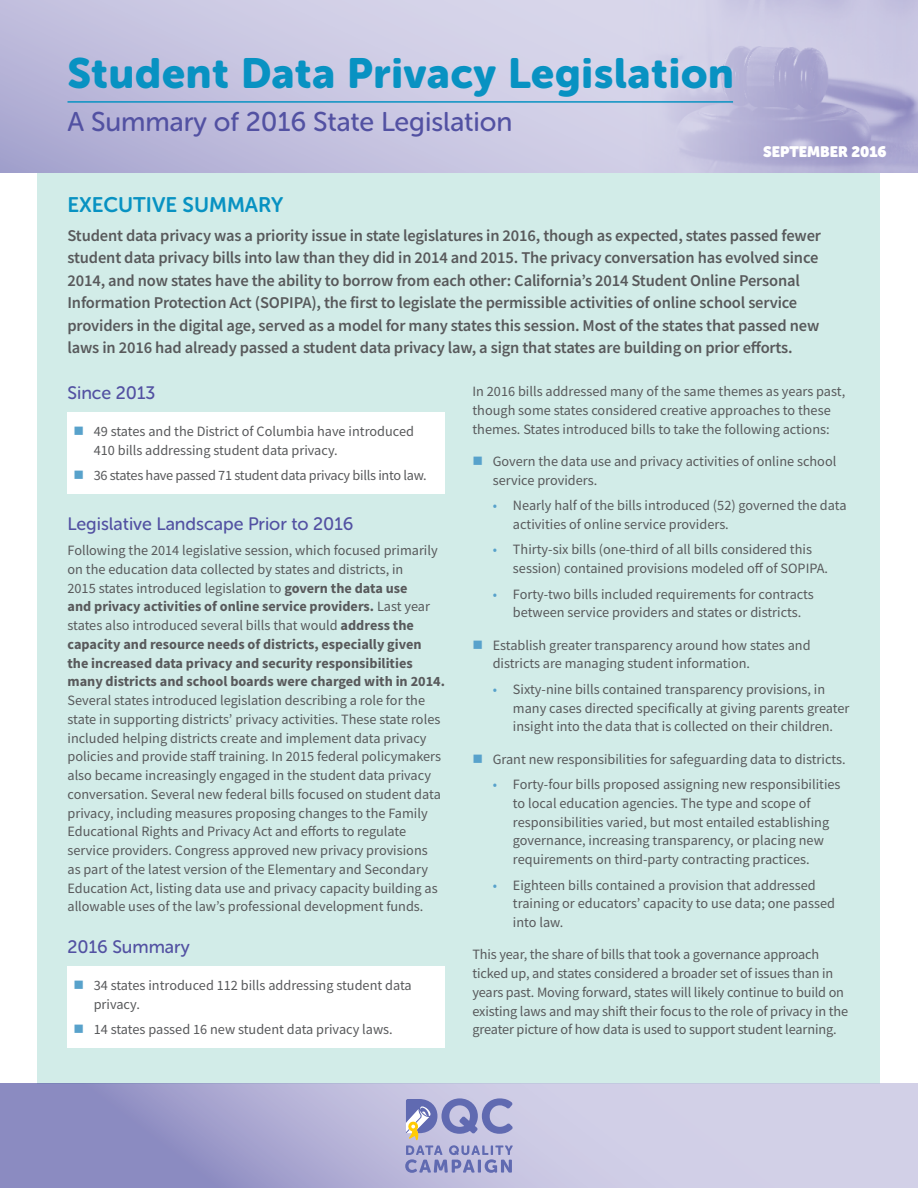
<style>
.page{position:relative;width:918px;height:1188px;background:#fff}
.page>*{position:absolute;margin:0;border:0;box-sizing:border-box;transform-origin:0 0}
.t1{font:42px "Museo Sans Rounded 900";letter-spacing:.02em;color:#0892c2}
.t2{font:27px "Museo Sans Rounded 500";color:#5251a2}
.t3{font:21px "Museo Sans Rounded 700";color:#0892c2}
.t4{font:18px "Museo Sans Rounded 500";color:#5251a2}
.t5{font:600 16.5px/22.5px "Source Sans Pro";letter-spacing:-.01em;color:#58595b}
.t6{font:15px "Museo Sans Rounded";color:#fff}
.t7{font:14.25px/18.8px "Source Sans Pro";color:#58595b}
.t8{font:700 14.25px/18.8px "Source Sans Pro";color:#58595b}
.t9{font:14.25px "Source Sans Pro";letter-spacing:-.02em;color:#58595b}
.s1{font-weight:400}
.s2{color:#58a2cb}
</style>
<div class="page">
<div style="left:38px;top:173px;width:842px;height:910px;background:#d2ece8"></div>
<svg style="left:0;top:0;width:637px;height:173px;background:#c7c4e0"></svg>
<img style="left:637px;top:0;width:281px;height:173px">
<svg style="left:0;top:1083px;width:918px;height:105px;background:#b8b6d9"></svg>
<svg style="left:405px;top:1098px;width:108px;height:75px;background:#a3a4cc"></svg>
<hr style="left:68px;top:101px;width:665px;height:2px;background:#0892c2">
<div style="left:68px;top:412px;width:378px;height:82px;background:#fff"></div>
<div style="left:68px;top:966px;width:378px;height:82px;background:#fff"></div>
<h1 class="t1" style="left:68px;top:49px;width:668px">Student Data Privacy Legislation</h1>
<h2 class="t2" style="left:68px;top:107px;width:446px">A Summary of 2016 State Legislation</h2>
<p class="t6" style="left:763px;top:144px;width:125px">SEPTEMBER 2016</p>
<h3 class="t3" style="left:68px;top:193px;width:217px">EXECUTIVE SUMMARY</h3>
<p class="t5" style="left:68px;top:224px;width:755px">Student data privacy was a priority issue in state legislatures in 2016, though as expected, states passed fewer student data privacy bills into law than they did in 2014 and 2015. The privacy conversation has evolved since 2014, and now states have the ability to borrow from each other: California’s 2014 Student Online Personal Information Protection Act (SOPIPA), the first to legislate the permissible activities of online school service providers in the digital age, served as a model for many states this session. Most of the states that passed new laws in 2016 had already passed a student data privacy law, a sign that states are building on prior efforts.</p>
<p class="t4" style="left:68px;top:383px;width:89px">Since 2013</p>
<p class="t7" style="left:94px;top:422px;width:322px">49 states and the District of Columbia have introduced<br>410 bills addressing student data privacy.</p>
<p class="t9" style="left:94px;top:466px;width:334px">36 states have passed 71 student data privacy bills into law.</p>
<p class="t4" style="left:68px;top:514px;width:287px">Legislative Landscape Prior to 2016</p>
<p class="t8" style="left:68px;top:541px;width:379px"><span class="s1">Following the 2014 legislative session, which focused primarily on the education data collected by states and districts, in<br>2015 states introduced legislation to</span> govern the data use<br>and privacy activities of online service providers. <span class="s1">Last year states also introduced several bills that would</span> address the capacity and resource needs of districts, especially given the increased data privacy and security responsibilities many districts and school boards were charged with in 2014.</p>
<p class="t7" style="left:68px;top:691px;width:375px">Several states introduced legislation describing a role for the state in supporting districts’ privacy activities. These state roles included helping districts create and implement data privacy policies and provide staff training. In 2015 federal policymakers also became increasingly engaged in the student data privacy conversation. Several new federal bills focused on student data privacy, including measures proposing changes to the Family Educational Rights and Privacy Act and efforts to regulate service providers. Congress approved new privacy provisions as part of the latest version of the Elementary and Secondary Education Act, listing data use and privacy capacity building as allowable uses of the law’s professional development funds.</p>
<p class="t4" style="left:68px;top:937px;width:124px">2016 Summary</p>
<p class="t7" style="left:94px;top:976px;width:320px">34 states introduced 112 bills addressing student data privacy.</p>
<p class="t7" style="left:94px;top:1020px;width:301px">14 states passed 16 new student data privacy laws.</p>
<p class="t7" style="left:472px;top:382px;width:374px">In 2016 bills addressed many of the same themes as years past, though some states considered creative approaches to these themes. States introduced bills to take the following actions:</p>
<p class="t7" style="left:493px;top:452px;width:345px">Govern the data use and privacy activities of online school service providers.</p>
<p class="t7" style="left:513px;top:496px;width:335px;text-indent:-20px"><span class="s2">•</span> Nearly half of the bills introduced (52) governed the data activities of online service providers.</p>
<p class="t7" style="left:513px;top:540px;width:317px;text-indent:-20px"><span class="s2">•</span> Thirty-six bills (one-third of all bills considered this session) contained provisions modeled off of SOPIPA.</p>
<p class="t7" style="left:493px;top:585px;width:323px;text-align:center"><span class="s2">•</span> Forty-two bills included requirements for contracts between service providers and states or districts.</p>
<p class="t7" style="left:493px;top:636px;width:319px">Establish greater transparency around how states and districts are managing student information.</p>
<p class="t7" style="left:513px;top:680px;width:338px;text-indent:-20px"><span class="s2">•</span> Sixty-nine bills contained transparency provisions, in many cases directed specifically at giving parents greater insight into the data that is collected on their children.</p>
<p class="t7" style="left:493px;top:750px;width:354px">Grant new responsibilities for safeguarding data to districts.</p>
<p class="t7" style="left:513px;top:775px;width:329px;text-indent:-20px"><span class="s2">•</span> Forty-four bills proposed assigning new responsibilities to local education agencies. The type and scope of responsibilities varied, but most entailed establishing governance, increasing transparency, or placing new requirements on third-party contracting practices.</p>
<p class="t7" style="left:513px;top:876px;width:324px;text-indent:-20px"><span class="s2">•</span> Eighteen bills contained a provision that addressed training or educators’ capacity to use data; one passed into law.</p>
<p class="t7" style="left:472px;top:945px;width:377px">This year, the share of bills that took a governance approach ticked up, and states considered a broader set of issues than in years past. Moving forward, states will likely continue to build on existing laws and may shift their focus to the role of privacy in the greater picture of how data is used to support student learning.</p>
</div>
